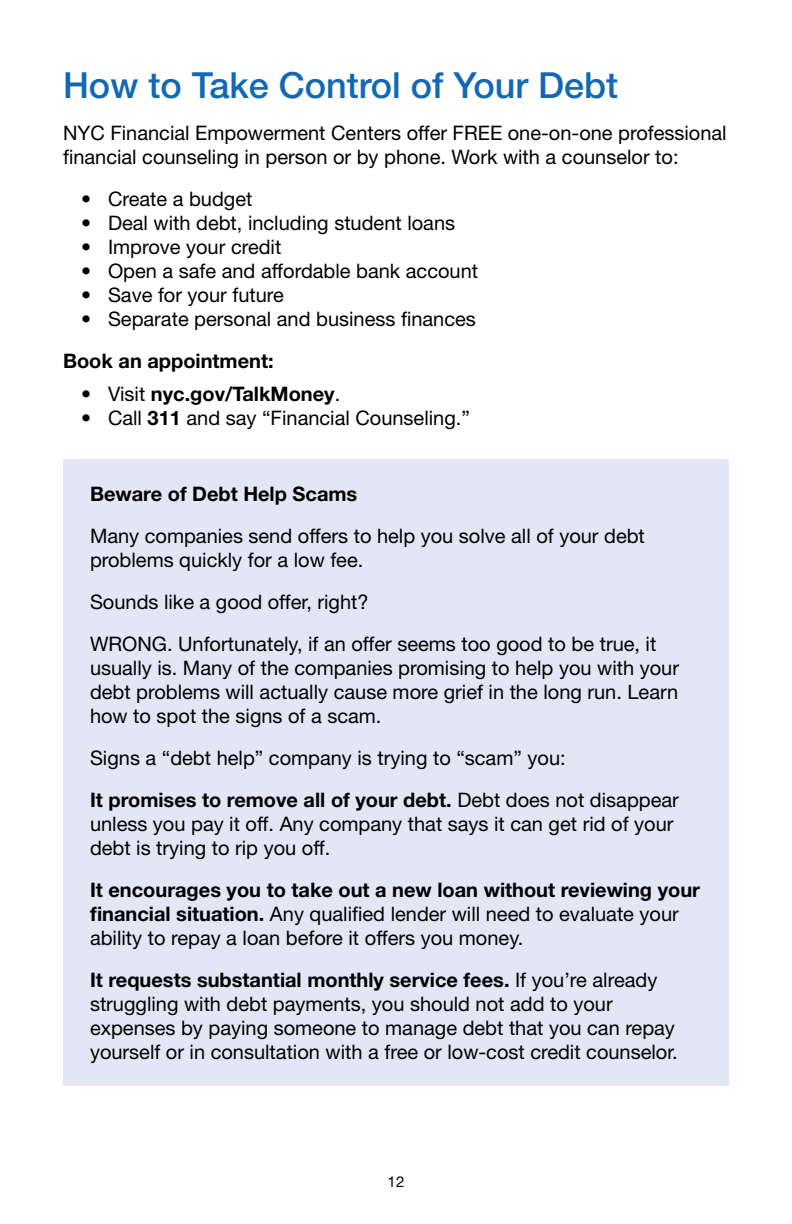
<style>
.page{position:relative;width:792px;height:1224px;background:#fff}
.page>*{position:absolute;margin:0;border:0;box-sizing:border-box;transform-origin:0 0}
.t1{font:500 36px "Helvetica Neue LT Std";color:#1268b3}
.t2{font:20px/24px "Helvetica Neue LT Std";color:#000}
.t3{font:700 20px "Helvetica Neue LT Std";color:#000}
.t4{font:15px "Helvetica Neue LT Std";color:#000}
.s1{font-weight:400}
.s2{font-weight:700}
</style>
<div class="page">
<div style="left:63px;top:459px;width:666px;height:627px;background:#e3e7f5"></div>
<h1 class="t1" style="left:63px;top:63px;width:557px">How to Take Control of Your Debt</h1>
<p class="t2" style="left:63px;top:120px;width:665px">NYC Financial Empowerment Centers offer FREE one-on-one professional financial counseling in person or by phone. Work with a counselor to:</p>
<p class="t2" style="left:81px;top:186px;width:173px">• Create a budget</p>
<p class="t2" style="left:81px;top:210px;width:376px">• Deal with debt, including student loans</p>
<p class="t2" style="left:81px;top:234px;width:202px">• Improve your credit</p>
<p class="t2" style="left:81px;top:258px;width:399px">• Open a safe and affordable bank account</p>
<p class="t2" style="left:81px;top:282px;width:204px">• Save for your future</p>
<p class="t2" style="left:81px;top:306px;width:396px">• Separate personal and business finances</p>
<p class="t3" style="left:63px;top:348px;width:212px">Book an appointment:</p>
<p class="t3" style="left:81px;top:381px;width:261px"><span class="s1">• Visit</span> nyc.gov/TalkMoney<span class="s1">.</span></p>
<p class="t2" style="left:81px;top:405px;width:390px">• Call <span class="s2">311</span> and say “Financial Counseling.”</p>
<p class="t3" style="left:90px;top:481px;width:269px">Beware of Debt Help Scams</p>
<p class="t2" style="left:90px;top:523px;width:556px">Many companies send offers to help you solve all of your debt problems quickly for a low fee.</p>
<p class="t2" style="left:90px;top:580px;width:568px;line-height:42px">Sounds like a good offer, right?<br>WRONG. Unfortunately, if an offer seems too good to be true, it</p>
<p class="t2" style="left:90px;top:655px;width:591px;text-align:justify">usually is. Many of the companies promising to help you with your debt problems will actually cause more grief in the long run. Learn how to spot the signs of a scam.</p>
<p class="t2" style="left:90px;top:736px;width:590px;line-height:42px">Signs a “debt help” company is trying to “scam” you:<br><span class="s2">It promises to remove all of your debt.</span> Debt does not disappear</p>
<p class="t2" style="left:90px;top:811px;width:585px">unless you pay it off. Any company that says it can get rid of your debt is trying to rip you off.</p>
<p class="t2" style="left:90px;top:877px;width:611px"><span class="s2">It encourages you to take out a new loan without reviewing your financial situation.</span> Any qualified lender will need to evaluate your ability to repay a loan before it offers you money.</p>
<p class="t2" style="left:90px;top:967px;width:589px"><span class="s2">It requests substantial monthly service fees.</span> If you’re already struggling with debt payments, you should not add to your expenses by paying someone to manage debt that you can repay yourself or in consultation with a free or low-cost credit counselor.</p>
<p class="t4" style="left:388px;top:1173px;width:18px">12</p>
</div>
